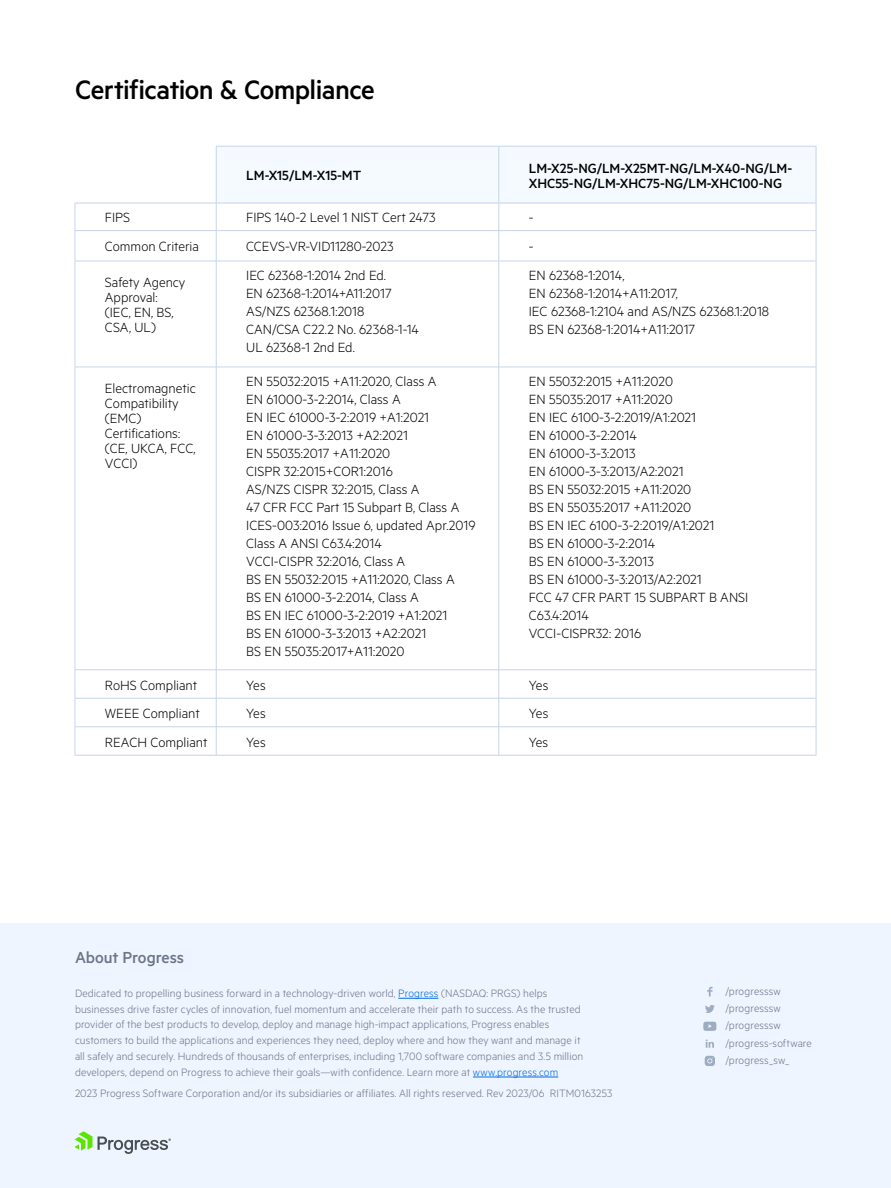
<style>
.page{position:relative;width:891px;height:1188px;background:#fff}
.page>*{position:absolute;margin:0;border:0;box-sizing:border-box;transform-origin:0 0}
.Titles_Level_1{font:500 30px "Metric";letter-spacing:-.02em;color:#000}
.t1{font:500 18px "Metric";letter-spacing:-.01em;color:#6c7589}
.t2{font:300 15px/15px "Metric";color:#000}
.t3{font:500 15px/15px "Metric";color:#000}
.t4{font:300 12px/15.8px "Metric";letter-spacing:.01em;color:#6c7589}
.s1{color:#006ae8}
</style>
<div class="page">
<div style="left:0;top:923px;width:891px;height:265px;background:#eef5ff"></div>
<svg style="left:74px;top:1131px;width:97px;height:23px"></svg>
<hr style="left:398px;top:998px;width:40px;height:1px;background:#006ae8">
<hr style="left:473px;top:1077px;width:85px;height:1px;background:#006ae8">
<svg style="left:707px;top:987px;width:6px;height:9px"></svg>
<svg style="left:705px;top:1005px;width:10px;height:8px"></svg>
<svg style="left:706px;top:1039px;width:8px;height:9px"></svg>
<svg style="left:703px;top:1022px;width:13px;height:9px"></svg>
<svg style="left:705px;top:1056px;width:10px;height:10px"></svg>
<hr style="left:75px;top:203px;width:141px;height:1px;background:#c6d5eb">
<svg style="left:216px;top:146px;width:601px;height:84px"></svg>
<hr style="left:75px;top:230px;width:141px;height:1px;background:#c6d5eb">
<hr style="left:216px;top:230px;width:283px;height:1px;background:#c6d5eb">
<hr style="left:216px;top:231px;width:1px;height:30px;background:#c6d5eb">
<hr style="left:499px;top:230px;width:317px;height:1px;background:#c6d5eb">
<hr style="left:499px;top:231px;width:1px;height:30px;background:#c6d5eb">
<hr style="left:816px;top:231px;width:1px;height:30px;background:#c6d5eb">
<hr style="left:75px;top:261px;width:141px;height:1px;background:#c6d5eb">
<hr style="left:216px;top:261px;width:283px;height:1px;background:#c6d5eb">
<hr style="left:216px;top:261px;width:1px;height:106px;background:#c6d5eb">
<hr style="left:499px;top:261px;width:317px;height:1px;background:#c6d5eb">
<hr style="left:499px;top:261px;width:1px;height:106px;background:#c6d5eb">
<hr style="left:816px;top:261px;width:1px;height:106px;background:#c6d5eb">
<hr style="left:75px;top:367px;width:141px;height:1px;background:#c6d5eb">
<hr style="left:216px;top:367px;width:283px;height:1px;background:#c6d5eb">
<hr style="left:216px;top:367px;width:1px;height:303px;background:#c6d5eb">
<hr style="left:499px;top:367px;width:317px;height:1px;background:#c6d5eb">
<hr style="left:499px;top:367px;width:1px;height:303px;background:#c6d5eb">
<hr style="left:816px;top:367px;width:1px;height:303px;background:#c6d5eb">
<hr style="left:75px;top:669px;width:141px;height:1px;background:#c6d5eb">
<hr style="left:216px;top:669px;width:283px;height:1px;background:#c6d5eb">
<hr style="left:499px;top:669px;width:317px;height:1px;background:#c6d5eb">
<hr style="left:75px;top:698px;width:141px;height:1px;background:#c6d5eb">
<hr style="left:216px;top:698px;width:283px;height:1px;background:#c6d5eb">
<hr style="left:499px;top:698px;width:317px;height:1px;background:#c6d5eb">
<hr style="left:75px;top:726px;width:141px;height:1px;background:#c6d5eb">
<hr style="left:216px;top:726px;width:283px;height:1px;background:#c6d5eb">
<svg style="left:216px;top:670px;width:1px;height:85px"></svg>
<hr style="left:499px;top:726px;width:317px;height:1px;background:#c6d5eb">
<svg style="left:499px;top:670px;width:1px;height:85px"></svg>
<svg style="left:816px;top:670px;width:1px;height:85px"></svg>
<hr style="left:75px;top:755px;width:141px;height:1px;background:#c6d5eb">
<hr style="left:216px;top:755px;width:283px;height:1px;background:#c6d5eb">
<hr style="left:499px;top:755px;width:317px;height:1px;background:#c6d5eb">
<hr style="left:216px;top:146px;width:283px;height:1px;background:#c6d5eb">
<hr style="left:499px;top:146px;width:317px;height:1px;background:#c6d5eb">
<svg style="left:75px;top:203px;width:1px;height:27px"></svg>
<hr style="left:75px;top:231px;width:1px;height:30px;background:#c6d5eb">
<hr style="left:75px;top:261px;width:1px;height:106px;background:#c6d5eb">
<hr style="left:75px;top:367px;width:1px;height:303px;background:#c6d5eb">
<svg style="left:75px;top:670px;width:1px;height:85px"></svg>
<p class="Titles_Level_1" style="left:75px;top:72px;width:301px">Certification &amp; Compliance</p>
<p class="t3" style="left:246px;top:168px;width:117px">LM-X15/LM-X15-MT</p>
<p class="t3" style="left:529px;top:160px;width:265px">LM-X25-NG/LM-X25MT-NG/LM-X40-NG/LM-<br>XHC55-NG/LM-XHC75-NG/LM-XHC100-NG</p>
<p class="t2" style="left:105px;top:210px;width:27px">FIPS</p>
<p class="t2" style="left:246px;top:209px;width:191px">FIPS 140-2 Level 1 NIST Cert 2473</p>
<p class="t2" style="left:529px;top:210px;width:6px">-</p>
<p class="t2" style="left:105px;top:239px;width:96px">Common Criteria</p>
<p class="t2" style="left:246px;top:239px;width:149px">CCEVS-VR-VID11280-2023</p>
<p class="t2" style="left:529px;top:239px;width:6px">-</p>
<p class="t2" style="left:105px;top:274px;width:82px">Safety Agency<br>Approval:</p>
<p class="t2" style="left:105px;top:304px;width:70px">(IEC, EN, BS,</p>
<p class="t2" style="left:105px;top:319px;width:53px">CSA, UL)</p>
<p class="t2" style="left:246px;top:266px;width:147px;line-height:18px">IEC 62368-1:2014 2nd Ed.<br>EN 62368-1:2014+A11:2017</p>
<p class="t2" style="left:246px;top:303px;width:120px">AS/NZS 62368.1:2018</p>
<p class="t2" style="left:246px;top:321px;width:174px">CAN/CSA C22.2 No. 62368-1-14</p>
<p class="t2" style="left:246px;top:339px;width:110px">UL 62368-1 2nd Ed.</p>
<p class="t2" style="left:529px;top:267px;width:97px">EN 62368-1:2014,</p>
<p class="t2" style="left:529px;top:285px;width:151px">EN 62368-1:2014+A11:2017,</p>
<p class="t2" style="left:529px;top:303px;width:242px">IEC 62368-1:2104 and AS/NZS 62368.1:2018</p>
<p class="t2" style="left:529px;top:321px;width:168px">BS EN 62368-1:2014+A11:2017</p>
<p class="t2" style="left:105px;top:380px;width:92px">Electromagnetic<br>Compatibility (EMC)</p>
<p class="t2" style="left:105px;top:425px;width:77px">Certifications:</p>
<p class="t2" style="left:105px;top:440px;width:92px">(CE, UKCA, FCC,<br>VCCI)</p>
<p class="t2" style="left:246px;top:373px;width:192px">EN 55032:2015 +A11:2020, Class A</p>
<p class="t2" style="left:246px;top:391px;width:156px">EN 61000-3-2:2014, Class A</p>
<p class="t2" style="left:246px;top:409px;width:184px">EN IEC 61000-3-2:2019 +A1:2021</p>
<p class="t2" style="left:246px;top:427px;width:163px">EN 61000-3-3:2013 +A2:2021</p>
<p class="t2" style="left:246px;top:445px;width:146px">EN 55035:2017 +A11:2020</p>
<p class="t2" style="left:246px;top:463px;width:148px">CISPR 32:2015+COR1:2016</p>
<p class="t2" style="left:246px;top:481px;width:175px">AS/NZS CISPR 32:2015, Class A</p>
<p class="t2" style="left:246px;top:499px;width:215px">47 CFR FCC Part 15 Subpart B, Class A</p>
<p class="t2" style="left:246px;top:515px;width:231px;line-height:18px">ICES-003:2016 Issue 6, updated Apr.2019<br>Class A ANSI C63.4:2014</p>
<p class="t2" style="left:246px;top:553px;width:160px">VCCI-CISPR 32:2016, Class A</p>
<p class="t2" style="left:246px;top:571px;width:210px">BS EN 55032:2015 +A11:2020, Class A</p>
<p class="t2" style="left:246px;top:589px;width:174px">BS EN 61000-3-2:2014, Class A</p>
<p class="t2" style="left:246px;top:607px;width:203px">BS EN IEC 61000-3-2:2019 +A1:2021</p>
<p class="t2" style="left:246px;top:625px;width:182px">BS EN 61000-3-3:2013 +A2:2021</p>
<p class="t2" style="left:246px;top:643px;width:160px">BS EN 55035:2017+A11:2020</p>
<p class="t2" style="left:529px;top:373px;width:146px">EN 55032:2015 +A11:2020</p>
<p class="t2" style="left:529px;top:391px;width:146px">EN 55035:2017 +A11:2020</p>
<p class="t2" style="left:529px;top:409px;width:169px">EN IEC 6100-3-2:2019/A1:2021</p>
<p class="t2" style="left:529px;top:427px;width:110px">EN 61000-3-2:2014</p>
<p class="t2" style="left:529px;top:445px;width:108px">EN 61000-3-3:2013</p>
<p class="t2" style="left:529px;top:463px;width:156px">EN 61000-3-3:2013/A2:2021</p>
<p class="t2" style="left:529px;top:481px;width:164px">BS EN 55032:2015 +A11:2020</p>
<p class="t2" style="left:529px;top:499px;width:164px">BS EN 55035:2017 +A11:2020</p>
<p class="t2" style="left:529px;top:517px;width:187px">BS EN IEC 6100-3-2:2019/A1:2021</p>
<p class="t2" style="left:529px;top:535px;width:128px">BS EN 61000-3-2:2014</p>
<p class="t2" style="left:529px;top:553px;width:127px">BS EN 61000-3-3:2013</p>
<p class="t2" style="left:529px;top:571px;width:175px">BS EN 61000-3-3:2013/A2:2021</p>
<p class="t2" style="left:529px;top:587px;width:221px;line-height:18px">FCC 47 CFR PART 15 SUBPART B ANSI<br>C63.4:2014</p>
<p class="t2" style="left:529px;top:625px;width:114px">VCCI-CISPR32: 2016</p>
<p class="t2" style="left:105px;top:677px;width:94px">RoHS Compliant</p>
<p class="t2" style="left:246px;top:677px;width:21px">Yes</p>
<p class="t2" style="left:529px;top:677px;width:21px">Yes</p>
<p class="t2" style="left:105px;top:705px;width:96px">WEEE Compliant</p>
<p class="t2" style="left:246px;top:705px;width:21px">Yes</p>
<p class="t2" style="left:529px;top:705px;width:21px">Yes</p>
<p class="t2" style="left:105px;top:734px;width:104px">REACH Compliant</p>
<p class="t2" style="left:246px;top:734px;width:21px">Yes</p>
<p class="t2" style="left:529px;top:734px;width:21px">Yes</p>
<p class="t1" style="left:75px;top:947px;width:111px">About Progress</p>
<p class="t4" style="left:75px;top:985px;width:510px">Dedicated to propelling business forward in a technology-driven world, <span class="s1">Progress</span> (NASDAQ: PRGS) helps businesses drive faster cycles of innovation, fuel momentum and accelerate their path to success. As the trusted provider of the best products to develop, deploy and manage high-impact applications, Progress enables customers to build the applications and experiences they need, deploy where and how they want and manage it all safely and securely. Hundreds of thousands of enterprises, including 1,700 software companies and 3.5 million developers, depend on Progress to achieve their goals—with confidence. Learn more at <span class="s1">www.progress.com</span></p>
<p class="t4" style="left:75px;top:1085px;width:539px">2023 Progress Software Corporation and/or its subsidiaries or affiliates. All rights reserved. Rev 2023/06 RITM0163253</p>
<p class="t4" style="left:725px;top:982px;width:88px;line-height:17.2px">/progresssw /progresssw /progresssw /progress-software /progress_sw_</p>
</div>
